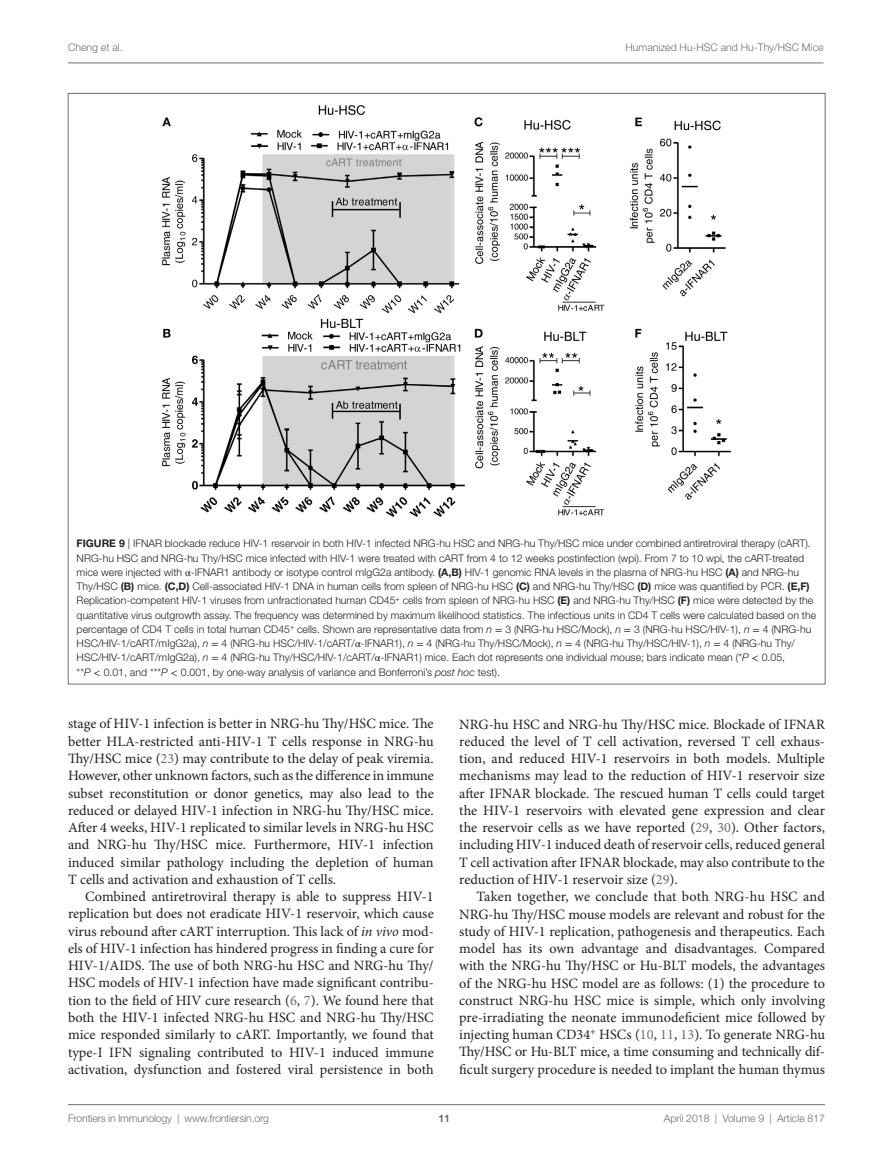
<style>
.page{position:relative;width:893px;height:1170px;background:#fff}
.page>*{position:absolute;margin:0;border:0;box-sizing:border-box;transform-origin:0 0}
.t1{font:14.25px/17.2px "Minion Pro";color:#231f20;text-align:justify}
.t2{font:300 10.5px/14.2px "Helvetica Neue LT Std";color:#231f20}
.t3{font:300 10.5px "Helvetica Neue LT Std";color:#6c6d70}
.t4{font:700 10.5px "Helvetica Neue LT Std";color:#6c6d70}
.s1{font-weight:700}
.s2{font-family:"STIX General";font-weight:400}
.s3{font-style:italic}
.s4{color:#6c6d70}
</style>
<div class="page">
<img style="left:162px;top:105px;width:569px;height:412px">
<hr style="left:68px;top:1104px;width:757px;height:1px;background:#6c6d70">
<hr style="left:68px;top:63px;width:755px;height:1px;background:#6c6d70">
<p class="t3" style="left:68px;top:41px;width:56px">Cheng et al.</p>
<p class="t3" style="left:626px;top:41px;width:199px">Humanized Hu-HSC and Hu-Thy/HSC Mice</p>
<p class="t2" style="left:77px;top:536px;width:741px"><span class="s1">FIGURE 9</span> | IFNAR blockade reduce HIV-1 reservoir in both HIV-1 infected NRG-hu HSC and NRG-hu Thy/HSC mice under combined antiretroviral therapy (cART).<br>NRG-hu HSC and NRG-hu Thy/HSC mice infected with HIV-1 were treated with cART from 4 to 12 weeks postinfection (wpi). From 7 to 10 wpi, the cART-treated mice were injected with <span class="s2">α</span>-IFNAR1 antibody or isotype control mIgG2a antibody. <span class="s1">(A,B)</span> HIV-1 genomic RNA levels in the plasma of NRG-hu HSC <span class="s1">(A)</span> and NRG-hu Thy/HSC <span class="s1">(B)</span> mice. <span class="s1">(C,D)</span> Cell-associated HIV-1 DNA in human cells from spleen of NRG-hu HSC <span class="s1">(C)</span> and NRG-hu Thy/HSC <span class="s1">(D)</span> mice was quantified by PCR. <span class="s1">(E,F)<br></span>Replication-competent HIV-1 viruses from unfractionated human CD45<sup>+</sup> cells from spleen of NRG-hu HSC <span class="s1">(E)</span> and NRG-hu Thy/HSC <span class="s1">(F)</span> mice were detected by the quantitative virus outgrowth assay. The frequency was determined by maximum likelihood statistics. The infectious units in CD4 T cells were calculated based on the percentage of CD4 T cells in total human CD45<sup>+</sup> cells. Shown are representative data from <span class="s3">n</span> <span class="s2">=</span> 3 (NRG-hu HSC/Mock), <span class="s3">n</span> <span class="s2">=</span> 3 (NRG-hu HSC/HIV-1), <span class="s3">n</span> <span class="s2">=</span> 4 (NRG-hu HSC/HIV-1/cART/mIgG2a), <span class="s3">n</span> <span class="s2">=</span> 4 (NRG-hu HSC/HIV-1/cART/<span class="s2">α</span>-IFNAR1), <span class="s3">n</span> <span class="s2">=</span> 4 (NRG-hu Thy/HSC/Mock), <span class="s3">n</span> <span class="s2">=</span> 4 (NRG-hu Thy/HSC/HIV-1), <span class="s3">n</span> <span class="s2">=</span> 4 (NRG-hu Thy/ HSC/HIV-1/cART/mIgG2a), <span class="s3">n</span> <span class="s2">=</span> 4 (NRG-hu Thy/HSC/HIV-1/cART/<span class="s2">α</span>-IFNAR1) mice. Each dot represents one individual mouse; bars indicate mean (*<span class="s3">P</span> <span class="s2">&lt;</span> 0.05,<br>**<span class="s3">P</span> <span class="s2">&lt;</span> 0.01, and ***<span class="s3">P</span> <span class="s2">&lt;</span> 0.001, by one-way analysis of variance and Bonferroni’s <span class="s3">post hoc</span> test).</p>
<p class="t1" style="left:68px;top:715px;width:367px">stage of HIV-1 infection is better in NRG-hu Thy/HSC mice. The better HLA-restricted anti-HIV-1 T cells response in NRG-hu Thy/HSC mice (<span class="s4">23</span>) may contribute to the delay of peak viremia.<br>However, other unknown factors, such as the difference in immune subset reconstitution or donor genetics, may also lead to the reduced or delayed HIV-1 infection in NRG-hu Thy/HSC mice.<br>After 4 weeks, HIV-1 replicated to similar levels in NRG-hu HSC and NRG-hu Thy/HSC mice. Furthermore, HIV-1 infection induced similar pathology including the depletion of human T cells and activation and exhaustion of T cells.</p>
<p class="t1" style="left:68px;top:887px;width:367px;text-indent:17px">Combined antiretroviral therapy is able to suppress HIV-1 replication but does not eradicate HIV-1 reservoir, which cause virus rebound after cART interruption. This lack of <span class="s3">in vivo</span> mod&shy;els of HIV-1 infection has hindered progress in finding a cure for HIV-1/AIDS. The use of both NRG-hu HSC and NRG-hu Thy/ HSC models of HIV-1 infection have made significant contribu&shy;tion to the field of HIV cure research (<span class="s4">6</span>, <span class="s4">7</span>). We found here that both the HIV-1 infected NRG-hu HSC and NRG-hu Thy/HSC mice responded similarly to cART. Importantly, we found that type-I IFN signaling contributed to HIV-1 induced immune activation, dysfunction and fostered viral persistence in both</p>
<p class="t1" style="left:459px;top:715px;width:367px">NRG-hu HSC and NRG-hu Thy/HSC mice. Blockade of IFNAR reduced the level of T cell activation, reversed T cell exhaus&shy;tion, and reduced HIV-1 reservoirs in both models. Multiple mechanisms may lead to the reduction of HIV-1 reservoir size after IFNAR blockade. The rescued human T cells could target the HIV-1 reservoirs with elevated gene expression and clear the reservoir cells as we have reported (<span class="s4">29</span>, <span class="s4">30</span>). Other factors, including HIV-1 induced death of reservoir cells, reduced general T cell activation after IFNAR blockade, may also contribute to the reduction of HIV-1 reservoir size (<span class="s4">29</span>).</p>
<p class="t1" style="left:459px;top:888px;width:367px;text-indent:17px">Taken together, we conclude that both NRG-hu HSC and NRG-hu Thy/HSC mouse models are relevant and robust for the study of HIV-1 replication, pathogenesis and therapeutics. Each model has its own advantage and disadvantages. Compared with the NRG-hu Thy/HSC or Hu-BLT models, the advantages of the NRG-hu HSC model are as follows: (1) the procedure to construct NRG-hu HSC mice is simple, which only involving pre-irradiating the neonate immunodeficient mice followed by injecting human CD34<sup>+</sup> HSCs (<span class="s4">10</span>, <span class="s4">11</span>, <span class="s4">13</span>). To generate NRG-hu Thy/HSC or Hu-BLT mice, a time consuming and technically dif&shy;ficult surgery procedure is needed to implant the human thymus</p>
<p class="t3" style="left:68px;top:1111px;width:203px">Frontiers in Immunology | www.frontiersin.org</p>
<p class="t3" style="left:664px;top:1111px;width:163px">April 2018 | Volume 9 | Article 817</p>
<p class="t4" style="left:439px;top:1111px;width:13px">11</p>
</div>
